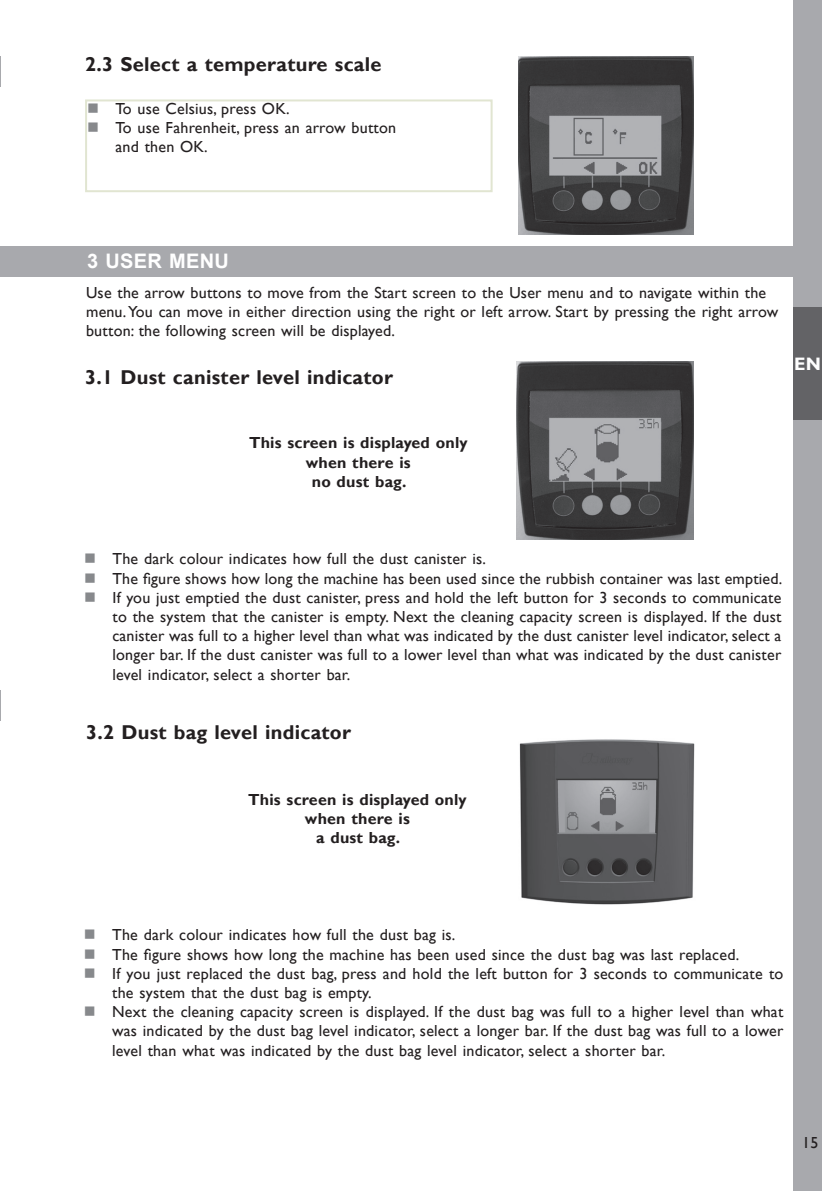
<style>
.page{position:relative;width:840px;height:1191px;background:#fff}
.page>*{position:absolute;margin:0;border:0;box-sizing:border-box;transform-origin:0 0}
.t1{font:700 20px "Gill Sans";letter-spacing:.015em;color:#231f20}
.t2{font:700 20px "Arial";letter-spacing:.015em;color:#fff}
.t3{font:700 18px "Gill Sans";color:#fff}
.t4{font:16px/19.2px "Gill Sans";letter-spacing:.015em;color:#231f20}
.t5{font:700 16px/19.2px "Gill Sans";letter-spacing:.015em;color:#231f20;text-align:center}
.s1{color:#87898c}
</style>
<div class="page">
<div style="left:792px;top:0;width:29px;height:1191px;background:#a8a9ad"></div>
<hr style="left:0;top:57px;width:1px;height:30px;background:#a8a9ad">
<div style="left:0;top:246px;width:797px;height:30px;background:#a8a9ad"></div>
<img style="left:518px;top:57px;width:175px;height:178px">
<img style="left:516px;top:361px;width:177px;height:179px">
<img style="left:519px;top:739px;width:175px;height:166px">
<div style="left:85px;top:99px;width:407px;height:93px;border:2px solid #e1e5d1"></div>
<div style="left:792px;top:307px;width:29px;height:112px;background:#636366"></div>
<p class="t1" style="left:85px;top:52px;width:298px">2.3 Select a temperature scale</p>
<p class="t4" style="left:87px;top:99px;width:204px"><span class="s1">■</span> To use Celsius, press OK.</p>
<p class="t4" style="left:115px;top:118px;width:282px;text-indent:-28px"><span class="s1">■</span> To use Fahrenheit, press an arrow button and then OK.</p>
<p class="t2" style="left:87px;top:248px;width:143px">3 USER MENU</p>
<p class="t4" style="left:86px;top:283px;width:693px">Use the arrow buttons to move from the Start screen to the User menu and to navigate within the menu. You can move in either direction using the right or left arrow. Start by pressing the right arrow button: the following screen will be displayed.</p>
<p class="t1" style="left:85px;top:365px;width:309px">3.1 Dust canister level indicator</p>
<p class="t3" style="left:793px;top:353px;width:28px">EN</p>
<p class="t5" style="left:249px;top:434px;width:220px">This screen is displayed only when there is<br>no dust bag.</p>
<p class="t4" style="left:84px;top:550px;width:403px"><span class="s1">■</span> The dark colour indicates how full the dust canister is.</p>
<p class="t4" style="left:84px;top:569px;width:699px"><span class="s1">■</span> The figure shows how long the machine has been used since the rubbish container was last emptied.</p>
<p class="t4" style="left:112px;top:588px;width:670px;text-align:justify;text-indent:-28px"><span class="s1">■</span> If you just emptied the dust canister, press and hold the left button for 3 seconds to communicate to the system that the canister is empty. Next the cleaning capacity screen is displayed. If the dust canister was full to a higher level than what was indicated by the dust canister level indicator, select a longer bar. If the dust canister was full to a lower level than what was indicated by the dust canister level indicator, select a shorter bar.</p>
<p class="t1" style="left:86px;top:720px;width:266px">3.2 Dust bag level indicator</p>
<p class="t5" style="left:248px;top:790px;width:220px">This screen is displayed only when there is<br>a dust bag.</p>
<p class="t4" style="left:84px;top:925px;width:373px"><span class="s1">■</span> The dark colour indicates how full the dust bag is.</p>
<p class="t4" style="left:84px;top:945px;width:656px"><span class="s1">■</span> The figure shows how long the machine has been used since the dust bag was last replaced.</p>
<p class="t4" style="left:112px;top:964px;width:672px;text-indent:-28px"><span class="s1">■</span> If you just replaced the dust bag, press and hold the left button for 3 seconds to communicate to the system that the dust bag is empty.</p>
<p class="t4" style="left:112px;top:1002px;width:672px;text-align:justify;text-indent:-28px"><span class="s1">■</span> Next the cleaning capacity screen is displayed. If the dust bag was full to a higher level than what was indicated by the dust bag level indicator, select a longer bar. If the dust bag was full to a lower level than what was indicated by the dust bag level indicator, select a shorter bar.</p>
<p class="t4" style="left:801px;top:1133px;width:18px">15</p>
</div>
